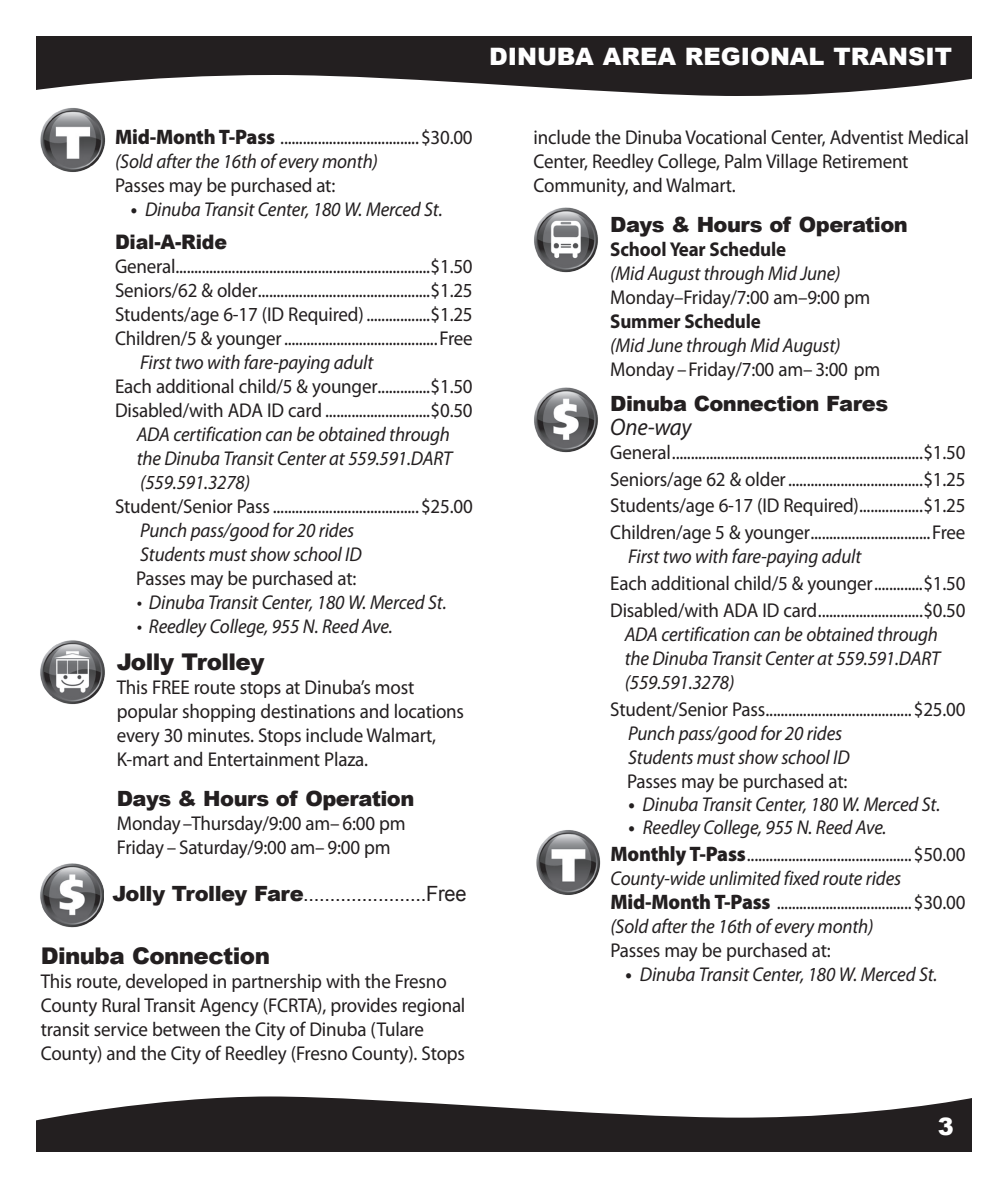
<style>
.page{position:relative;width:1008px;height:1188px;background:#fff}
.page>*{position:absolute;margin:0;border:0;box-sizing:border-box;transform-origin:0 0}
.t1{font:900 24px "Arial";color:#fff}
.t2{font:italic 24px "Myriad Pro";letter-spacing:-.01em;color:#231f20;scale:.95 1}
.t3{font:900 23px "Arial";letter-spacing:-.025em;color:#231f20}
.t4{font:900 21px "Arial";letter-spacing:-.025em;color:#231f20}
.t5{font:21px "Arial";color:#231f20;scale:.95 1}
.t6{font:20px/24px "Myriad Pro";letter-spacing:-.01em;color:#231f20;scale:.95 1}
.t7{font:italic 20px/24px "Myriad Pro";letter-spacing:-.01em;color:#231f20;scale:.95 1}
.t8{font:700 20px "Myriad Pro";letter-spacing:-.01em;color:#231f20;scale:.95 1}
.t9{font:900 20px "Arial";letter-spacing:-.01em;color:#231f20;scale:.95 1}
.s1{font-weight:900;font-size:21px}
.s2{font-style:italic}
.s3{font-weight:700;font-style:normal}
.s4{font-weight:900}
.s5{font-weight:700}
.s6{font-weight:900;font-style:normal;font-size:21px}
.s7{font-style:normal}
</style>
<div class="page">
<svg style="left:36px;top:36px;width:936px;height:60px;fill:#231f20"></svg>
<svg style="left:36px;top:1097px;width:936px;height:55px;fill:#231f20"></svg>
<img style="left:40px;top:863px;width:64px;height:65px">
<img style="left:40px;top:640px;width:65px;height:65px">
<img style="left:534px;top:207px;width:64px;height:66px">
<img style="left:534px;top:387px;width:64px;height:66px">
<img style="left:40px;top:108px;width:66px;height:64px">
<img style="left:536px;top:830px;width:65px;height:65px">
<p class="t1" style="left:489px;top:39px;width:465px">DINUBA AREA REGIONAL TRANSIT</p>
<p class="t6" style="left:115px;top:126px;width:378px"><span class="s1">Mid-Month T-Pass</span> .....................................$30.00 <span class="s2">(Sold after the 16th of every month)</span></p>
<p class="t6" style="left:115px;top:174px;width:233px">Passes may be purchased at:</p>
<p class="t7" style="left:131px;top:198px;width:330px"><span class="s3">•</span> Dinuba Transit Center, 180 W. Merced St.</p>
<p class="t9" style="left:115px;top:227px;width:119px">Dial-A-Ride</p>
<p class="t6" style="left:115px;top:255px;width:378px;text-align:justify">General....................................................................$1.50<br>Seniors/62 &amp; older..............................................$1.25<br>Students/age 6-17 (ID Required).................$1.25<br>Children/5 &amp; younger.........................................Free</p>
<p class="t7" style="left:140px;top:351px;width:247px">First two with fare-paying adult</p>
<p class="t6" style="left:115px;top:375px;width:378px">Each additional child/5 &amp; younger..............$1.50<br>Disabled/with ADA ID card ............................$0.50</p>
<p class="t7" style="left:137px;top:423px;width:334px;text-align:justify">ADA certification can be obtained through the Dinuba Transit Center at 559.591.DART (559.591.3278)</p>
<p class="t6" style="left:115px;top:495px;width:378px">Student/Senior Pass.......................................$25.00</p>
<p class="t7" style="left:140px;top:519px;width:235px">Punch pass/good for 20 rides<br>Students must show school ID</p>
<p class="t6" style="left:136px;top:567px;width:233px">Passes may be purchased at:</p>
<p class="t7" style="left:137px;top:591px;width:328px">• Dinuba Transit Center, 180 W. Merced St.</p>
<p class="t7" style="left:137px;top:615px;width:271px">• Reedley College, 955 N. Reed Ave.</p>
<p class="t3" style="left:117px;top:645px;width:149px">Jolly Trolley</p>
<p class="t6" style="left:117px;top:675px;width:367px">This FREE route stops at Dinuba’s most popular shopping destinations and locations every 30 minutes. Stops include Walmart, K-mart and Entertainment Plaza.</p>
<p class="t4" style="left:117px;top:784px;width:299px">Days &amp; Hours of Operation</p>
<p class="t6" style="left:117px;top:812px;width:306px">Monday –Thursday/9:00 am– 6:00 pm<br>Friday – Saturday/9:00 am– 9:00 pm</p>
<p class="t5" style="left:113px;top:882px;width:374px"><span class="s4">Jolly Trolley Fare</span>.......................Free</p>
<p class="t3" style="left:41px;top:940px;width:231px">Dinuba Connection</p>
<p class="t6" style="left:41px;top:970px;width:449px">This route, developed in partnership with the Fresno County Rural Transit Agency (FCRTA), provides regional transit service between the City of Dinuba (Tulare County) and the City of Reedley (Fresno County). Stops</p>
<p class="t6" style="left:534px;top:125px;width:460px">include the Dinuba Vocational Center, Adventist Medical<br>Center, Reedley College, Palm Village Retirement<br>Community, and Walmart.</p>
<p class="t4" style="left:610px;top:210px;width:299px">Days &amp; Hours of Operation</p>
<p class="t8" style="left:610px;top:237px;width:187px">School Year Schedule</p>
<p class="t7" style="left:610px;top:262px;width:244px">(Mid August through Mid June)</p>
<p class="t6" style="left:610px;top:286px;width:275px">Monday–Friday/7:00 am–9:00 pm</p>
<p class="t8" style="left:610px;top:309px;width:160px">Summer Schedule</p>
<p class="t7" style="left:610px;top:334px;width:244px">(Mid June through Mid August)</p>
<p class="t6" style="left:610px;top:358px;width:286px">Monday –Friday/7:00 am– 3:00 pm</p>
<p class="t4" style="left:610px;top:388px;width:279px">Dinuba Connection Fares</p>
<p class="t2" style="left:610px;top:414px;width:87px">One-way</p>
<p class="t6" style="left:610px;top:439px;width:375px;line-height:26.8px;text-align:justify">General...................................................................$1.50<br>Seniors/age 62 &amp; older....................................$1.25<br>Students/age 6-17 (ID Required).................$1.25<br>Children/age 5 &amp; younger................................Free</p>
<p class="t7" style="left:628px;top:545px;width:247px">First two with fare-paying adult</p>
<p class="t6" style="left:610px;top:570px;width:375px;line-height:26.8px">Each additional child/5 &amp; younger.............$1.50<br>Disabled/with ADA ID card............................$0.50</p>
<p class="t7" style="left:625px;top:623px;width:334px;text-align:justify">ADA certification can be obtained through the Dinuba Transit Center at 559.591.DART (559.591.3278)</p>
<p class="t6" style="left:610px;top:698px;width:375px">Student/Senior Pass.......................................$25.00</p>
<p class="t7" style="left:628px;top:722px;width:235px">Punch pass/good for 20 rides<br>Students must show school ID</p>
<p class="t6" style="left:627px;top:770px;width:233px">Passes may be purchased at:</p>
<p class="t7" style="left:628px;top:793px;width:330px"><span class="s3">•</span> Dinuba Transit Center, 180 W. Merced St.</p>
<p class="t6" style="left:610px;top:814px;width:375px;line-height:26.8px;text-indent:18px"><span class="s5">•</span> <span class="s2">Reedley College, 955 N. Reed Ave.<br></span><span class="s1">Monthly T-Pass</span>............................................$50.00</p>
<p class="t7" style="left:610px;top:867px;width:375px">County-wide unlimited fixed route rides<br><span class="s6">Mid-Month T-Pass</span> <span class="s7">....................................$30.00 </span>(Sold after the 16th of every month)</p>
<p class="t6" style="left:610px;top:938px;width:233px">Passes may be purchased at:</p>
<p class="t7" style="left:626px;top:963px;width:330px"><span class="s3">•</span> Dinuba Transit Center, 180 W. Merced St.</p>
<p class="t1" style="left:938px;top:1109px;width:18px">3</p>
</div>
